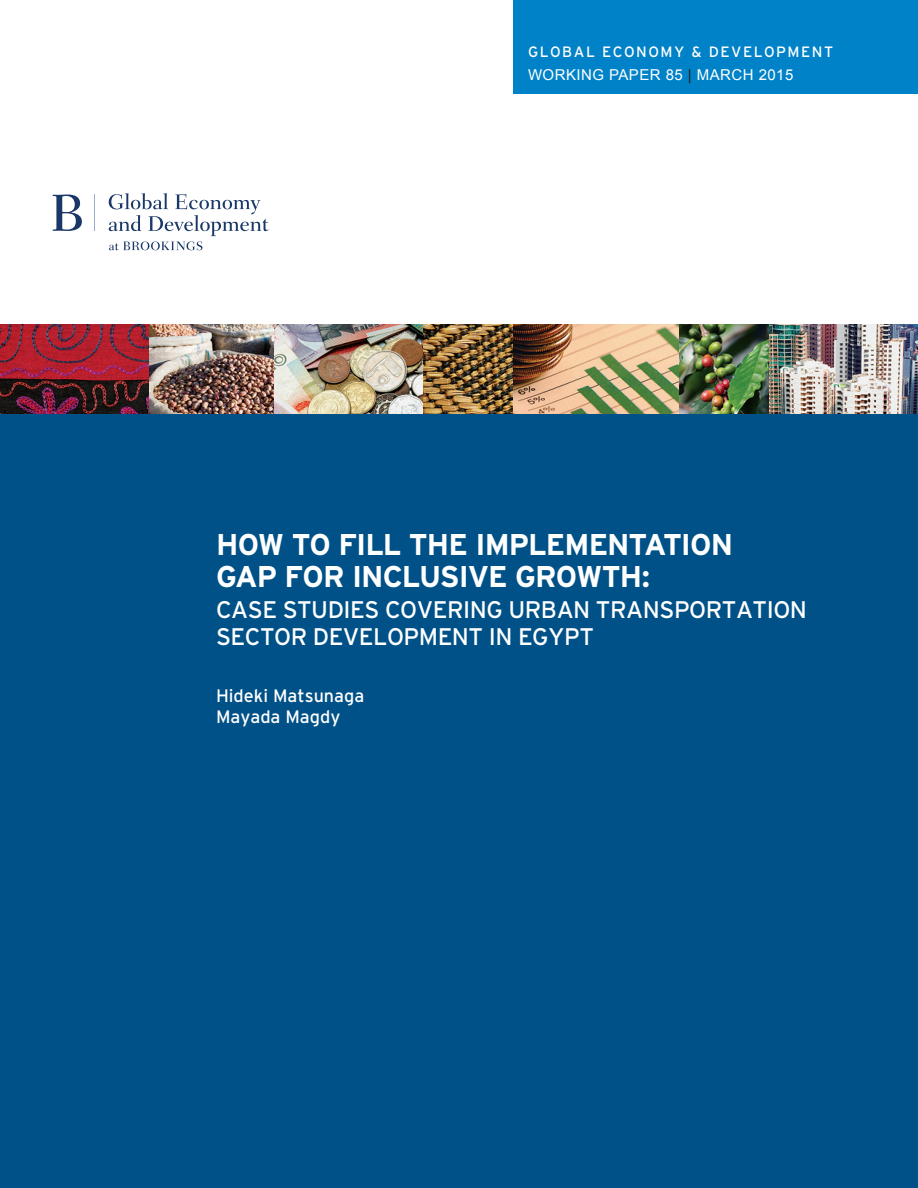
<style>
.page{position:relative;width:918px;height:1188px;background:#fff}
.page>*{position:absolute;margin:0;border:0;box-sizing:border-box;transform-origin:0 0}
.t1{font:700 30px/31.5px "Interstate";letter-spacing:-.035em;color:#fff}
.Cover_Subtitle{font:24px/27px "Interstate";letter-spacing:-.02em;color:#fff}
.t2{font:18px "Interstate";color:#fff}
.t3{font:15px/22.5px "Interstate";letter-spacing:.1em;color:#fff}
.s1{font-family:"Arial"}
.s2{font-family:"Arial";color:#231f20}
</style>
<div class="page">
<img style="left:148px;top:324px;width:126px;height:90px">
<img style="left:274px;top:324px;width:149px;height:90px">
<img style="left:423px;top:324px;width:90px;height:90px">
<img style="left:513px;top:324px;width:167px;height:90px">
<img style="left:680px;top:324px;width:90px;height:90px">
<img style="left:770px;top:324px;width:148px;height:90px">
<div style="left:513px;top:0;width:405px;height:94px;background:#0082c8"></div>
<hr style="left:94px;top:194px;width:1px;height:37px;background:#9caacb">
<svg style="left:53px;top:195px;width:29px;height:36px"></svg>
<svg style="left:109px;top:193px;width:160px;height:57px"></svg>
<img style="left:0;top:324px;width:148px;height:90px">
<div style="left:0;top:414px;width:918px;height:774px;background:#005187"></div>
<p class="t3" style="left:528px;top:40px;width:307px">GLOBAL ECONOMY &amp; DEVELOPMENT<br><span class="s1">WORKING PAPER 85</span> <span class="s2">|</span> <span class="s1">MARCH 2015</span></p>
<p class="t1" style="left:216px;top:529px;width:519px">HOW TO FILL THE IMPLEMENTATION<br>GAP FOR INCLUSIVE GROWTH:</p>
<p class="Cover_Subtitle" style="left:216px;top:596px;width:593px">CASE STUDIES COVERING URBAN TRANSPORTATION<br>SECTOR DEVELOPMENT IN EGYPT</p>
<p class="t2" style="left:216px;top:686px;width:150px">Hideki Matsunaga</p>
<p class="t2" style="left:216px;top:707px;width:126px">Mayada Magdy</p>
</div>
